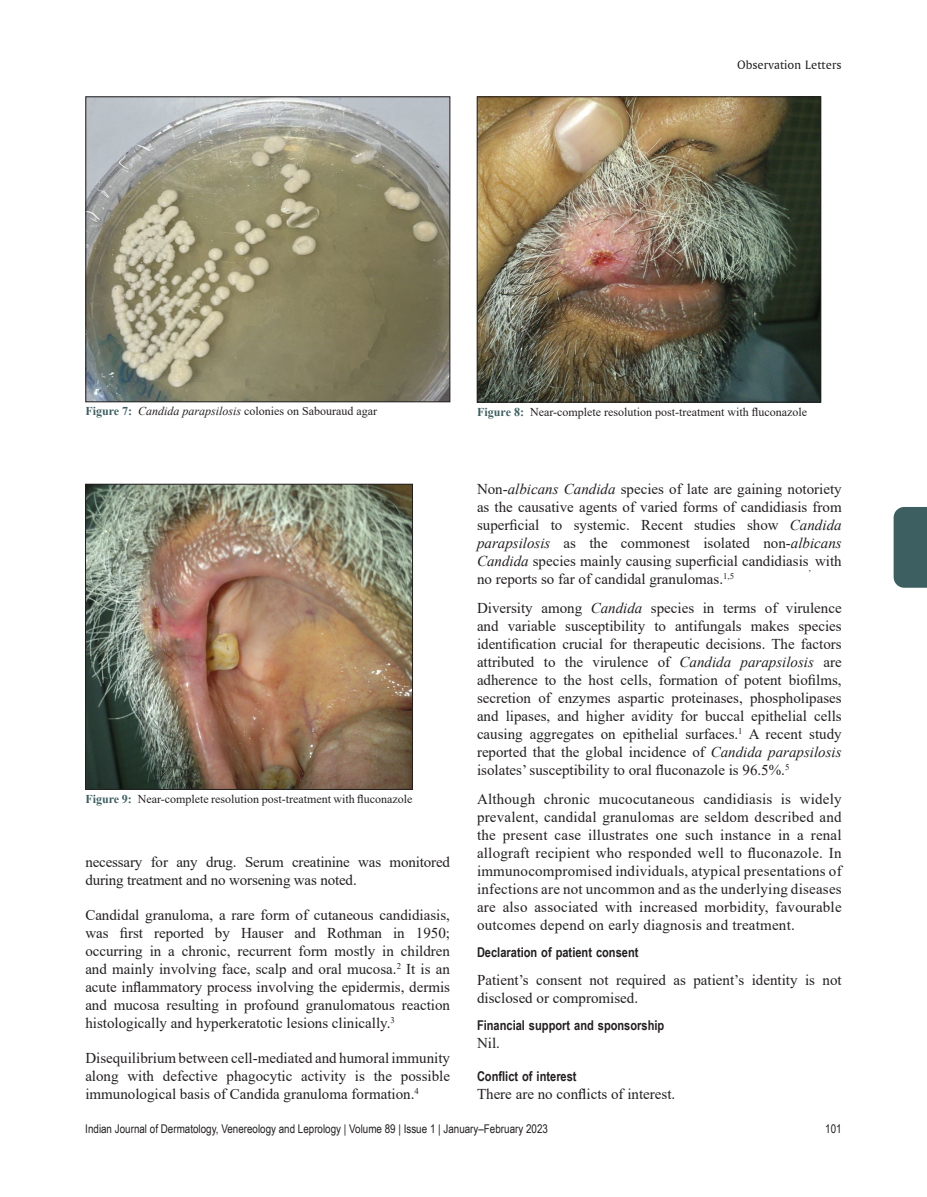
<style>
.page{position:relative;width:927px;height:1197px;background:#fff}
.page>*{position:absolute;margin:0;border:0;box-sizing:border-box;transform-origin:0 0}
.t1{font:15px/18px "Times New Roman";color:#231f20;text-align:justify}
.t2{font:700 13.5px "Arial Narrow";color:#231f20}
.t3{font:12.75px "Amerigo BT Roman A";color:#231f20}
.t4{font:12px "Times New Roman";color:#231f20}
.t5{font:12px "Arial Narrow";color:#231f20}
.s1{font-weight:700;color:#3d5f61}
.s2{font-style:italic}
</style>
<div class="page">
<img style="left:479px;top:99px;width:340px;height:301px">
<div style="left:477px;top:97px;width:344px;height:305px;border:1px solid #231f20"></div>
<img style="left:87px;top:486px;width:324px;height:302px">
<div style="left:85px;top:484px;width:328px;height:306px;border:1px solid #231f20"></div>
<img style="left:88px;top:99px;width:360px;height:301px">
<div style="left:86px;top:97px;width:364px;height:305px;border:1px solid #231f20"></div>
<div style="left:894px;top:507px;width:33px;height:81px;background:#3d5f61"></div>
<p class="t3" style="left:737px;top:57px;width:106px">Observation Letters</p>
<p class="t4" style="left:86px;top:402px;width:293px"><span class="s1">Figure 7:</span> <span class="s2">Candida parapsilosis</span> colonies on Sabouraud agar</p>
<p class="t4" style="left:477px;top:404px;width:331px"><span class="s1">Figure 8:</span> Near-complete resolution post-treatment with fluconazole</p>
<p class="t4" style="left:86px;top:790px;width:328px"><span class="s1">Figure 9:</span> Near-complete resolution post-treatment with fluconazole</p>
<p class="t1" style="left:85px;top:852px;width:366px">necessary for any drug. Serum creatinine was monitored during treatment and no worsening was noted.</p>
<p class="t1" style="left:85px;top:905px;width:366px">Candidal granuloma, a rare form of cutaneous candidiasis, was first reported by Hauser and Rothman in 1950; occurring in a chronic, recurrent form mostly in children and mainly involving face, scalp and oral mucosa.<sup>2</sup> It is an acute inflammatory process involving the epidermis, dermis and mucosa resulting in profound granulomatous reaction histologically and hyperkeratotic lesions clinically.<sup>3</sup></p>
<p class="t1" style="left:85px;top:1048px;width:366px">Disequilibrium between cell-mediated and humoral immunity along with defective phagocytic activity is the possible immunological basis of Candida granuloma formation.<sup>4</sup></p>
<p class="t1" style="left:477px;top:480px;width:366px">Non-<span class="s2">albicans Candida</span> species of late are gaining notoriety as the causative agents of varied forms of candidiasis from superficial to systemic. Recent studies show <span class="s2">Candida parapsilosis</span> as the commonest isolated non-<span class="s2">albicans Candida</span> species mainly causing superficial candidiasis<sub>,</sub> with no reports so far of candidal granulomas.<sup>1,5</sup></p>
<p class="t1" style="left:477px;top:599px;width:366px">Diversity among <span class="s2">Candida</span> species in terms of virulence and variable susceptibility to antifungals makes species identification crucial for therapeutic decisions. The factors attributed to the virulence of <span class="s2">Candida parapsilosis</span> are adherence to the host cells, formation of potent biofilms, secretion of enzymes aspartic proteinases, phospholipases and lipases, and higher avidity for buccal epithelial cells causing aggregates on epithelial surfaces.<sup>1</sup> A recent study reported that the global incidence of <span class="s2">Candida parapsilosis </span>isolates’ susceptibility to oral fluconazole is 96.5%.<sup>5</sup></p>
<p class="t1" style="left:477px;top:789px;width:366px">Although chronic mucocutaneous candidiasis is widely prevalent, candidal granulomas are seldom described and the present case illustrates one such instance in a renal allograft recipient who responded well to fluconazole. In immunocompromised individuals, atypical presentations of infections are not uncommon and as the underlying diseases are also associated with increased morbidity, favourable outcomes depend on early diagnosis and treatment.</p>
<p class="t2" style="left:477px;top:942px;width:163px">Declaration of patient consent</p>
<p class="t1" style="left:477px;top:971px;width:366px">Patient’s consent not required as patient’s identity is not disclosed or compromised.</p>
<p class="t2" style="left:477px;top:1015px;width:189px">Financial support and sponsorship</p>
<p class="t1" style="left:477px;top:1033px;width:24px">Nil.</p>
<p class="t2" style="left:477px;top:1066px;width:101px">Conflict of interest</p>
<p class="t1" style="left:477px;top:1085px;width:200px">There are no conflicts of interest.</p>
<p class="t5" style="left:85px;top:1120px;width:464px">Indian Journal of Dermatology, Venereology and Leprology | Volume 89 | Issue 1 | January–February 2023</p>
<p class="t5" style="left:825px;top:1120px;width:18px">101</p>
</div>
